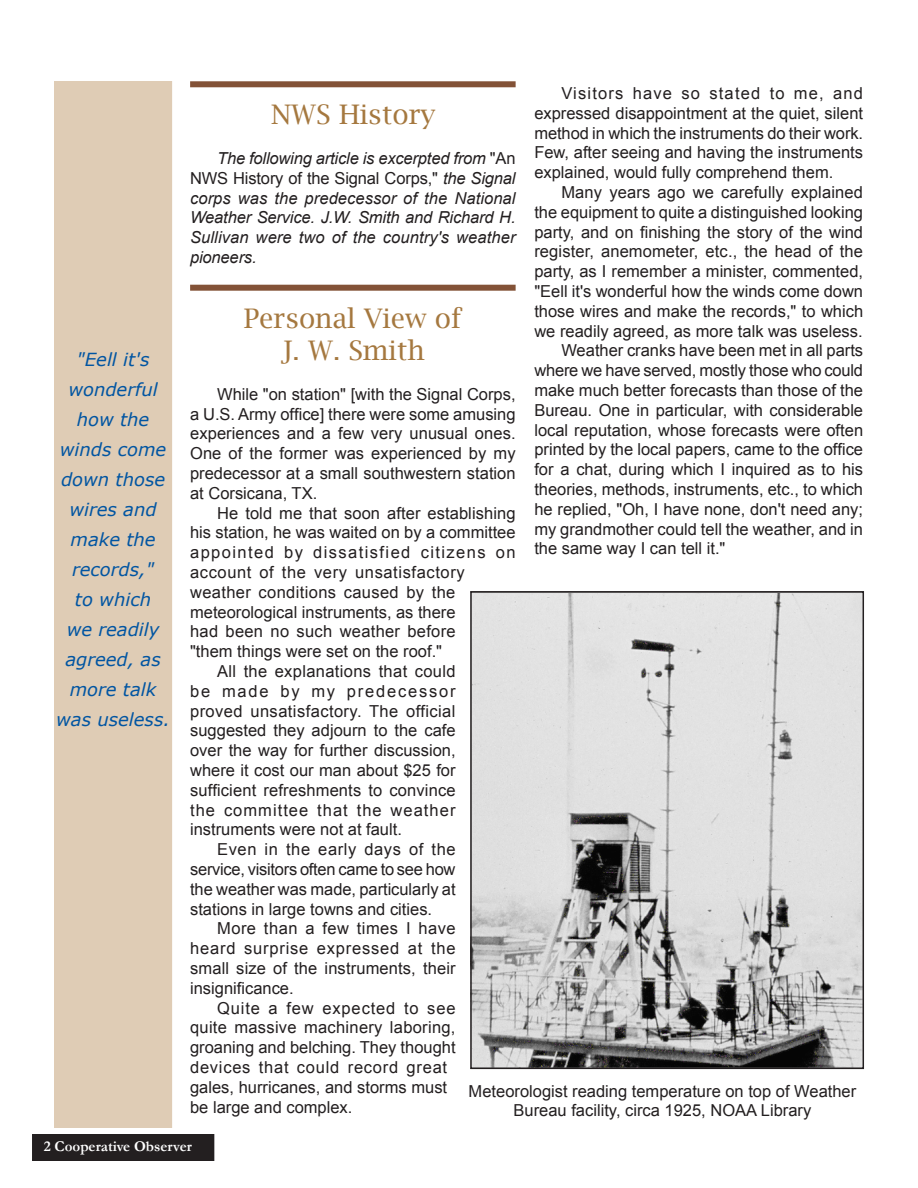
<style>
.page{position:relative;width:918px;height:1188px;background:#fff}
.page>*{position:absolute;margin:0;border:0;box-sizing:border-box;transform-origin:0 0}
.Headline{font:27px/32.4px "Lucida Bright";color:#a5783f;text-align:center}
.PullQuote{font:italic 18px/30px "Verdana";color:#0155a2;text-align:center}
.Body{font:16.5px/19.8px "Arial";color:#231f20;text-align:justify}
.Body-2{font:italic 16.5px/19.8px "Arial";letter-spacing:.005em;color:#231f20;text-align:justify}
.cap1{font:16.5px/19.8px "Arial";color:#231f20;text-align:center}
.t1{font:700 15px "Garamond";color:#fff}
.s1{font-style:normal}
</style>
<div class="page">
<div style="left:33px;top:1135px;width:181px;height:25px;background:#231f20"></div>
<div style="left:32px;top:1134px;width:182px;height:27px;border:2px solid #231f20"></div>
<div style="left:55px;top:82px;width:116px;height:1045px;background:#dfccb5"></div>
<div style="left:54px;top:81px;width:118px;height:1047px;border:2px solid #dfccb5"></div>
<div style="left:190px;top:81px;width:326px;height:6px;background:#835237"></div>
<div style="left:190px;top:285px;width:326px;height:6px;background:#835237"></div>
<img style="left:473px;top:594px;width:388px;height:472px">
<div style="left:470px;top:591px;width:394px;height:478px;border:2px solid #231f20"></div>
<p class="PullQuote" style="left:56px;top:345px;width:115px">"Eell it's wonderful how the winds come down those wires and make the records,"<br>to which<br>we readily agreed, as more talk was useless.</p>
<p class="Body" style="left:534px;top:84px;width:330px;text-indent:27px">Visitors have so stated to me, and expressed disappointment at the quiet, silent method in which the instruments do their work.<br>Few, after seeing and having the instruments explained, would fully comprehend them.</p>
<p class="Body" style="left:534px;top:183px;width:330px;text-indent:27px">Many years ago we carefully explained the equipment to quite a distinguished looking party, and on finishing the story of the wind register, anemometer, etc., the head of the party, as I remember a minister, commented, "Eell it's wonderful how the winds come down those wires and make the records," to which we readily agreed, as more talk was useless.</p>
<p class="Body" style="left:534px;top:341px;width:330px;text-indent:27px">Weather cranks have been met in all parts where we have served, mostly those who could make much better forecasts than those of the Bureau. One in particular, with considerable local reputation, whose forecasts were often printed by the local papers, came to the office for a chat, during which I inquired as to his theories, methods, instruments, etc., to which he replied, "Oh, I have none, don't need any; my grandmother could tell the weather, and in the same way I can tell it."</p>
<p class="Headline" style="left:271px;top:99px;width:166px">NWS History</p>
<p class="Body-2" style="left:190px;top:149px;width:327px;text-indent:27px">The following article is excerpted from <span class="s1">"An NWS History of the Signal Corps,"</span> the Signal corps was the predecessor of the National Weather Service. J.W. Smith and Richard H.<br>Sullivan were two of the country's weather pioneers.</p>
<p class="Headline" style="left:244px;top:302px;width:220px">Personal View of<br>J. W. Smith</p>
<p class="Body" style="left:190px;top:384px;width:327px;text-indent:27px">While "on station" [with the Signal Corps, a U.S. Army office] there were some amusing experiences and a few very unusual ones.<br>One of the former was experienced by my predecessor at a small southwestern station at Corsicana, TX.</p>
<p class="Body" style="left:190px;top:503px;width:327px;text-align:left;text-indent:27px">He told me that soon after establishing his station, he was waited on by a committee appointed by dissatisfied citizens on account of the very unsatisfactory weather conditions caused by the meteorological instruments, as there<br>had been no such weather before<br>"them things were set on the roof."</p>
<p class="Body" style="left:190px;top:662px;width:267px;text-indent:27px">All the explanations that could be made by my predecessor proved unsatisfactory. The official suggested they adjourn to the cafe over the way for further discussion, where it cost our man about $25 for sufficient refreshments to convince the committee that the weather instruments were not at fault.</p>
<p class="Body" style="left:190px;top:840px;width:267px;text-indent:27px">Even in the early days of the service, visitors often came to see how the weather was made, particularly at stations in large towns and cities.</p>
<p class="Body" style="left:190px;top:919px;width:267px;text-indent:27px">More than a few times I have heard surprise expressed at the small size of the instruments, their insignificance.</p>
<p class="Body" style="left:190px;top:998px;width:267px;text-align:left;text-indent:27px">Quite a few expected to see quite massive machinery laboring, groaning and belching. They thought devices that could record great gales, hurricanes, and storms must be large and complex.</p>
<p class="cap1" style="left:469px;top:1081px;width:389px">Meteorologist reading temperature on top of Weather<br>Bureau facility, circa 1925, NOAA Library</p>
<p class="t1" style="left:44px;top:1136px;width:150px">2 Cooperative Observer</p>
</div>
